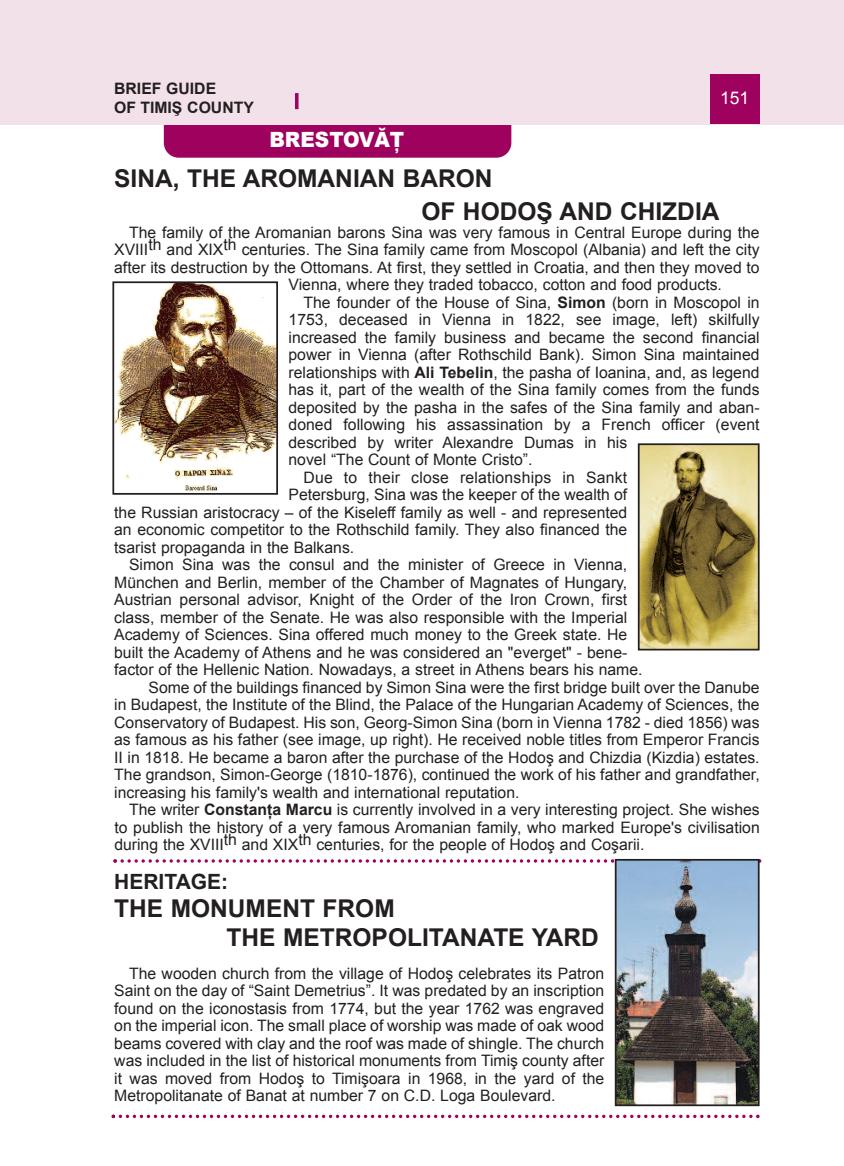
<style>
.page{position:relative;width:844px;height:1166px;background:#fff}
.page>*{position:absolute;margin:0;border:0;box-sizing:border-box;transform-origin:0 0}
.t1{font:700 24.5px/33.2px "Arial";color:#231f20}
.t2{font:900 21px "Arial";color:#fff;scale:.95 1}
.t3{font:700 21px "Arial";color:#231f20}
.t4{font:17.5px "Arial";color:#fff}
.t5{font:15.75px/17.5px "Arial";color:#231f20;text-align:justify}
.t6{font:700 15.75px/18.9px "Arial";color:#231f20}
.s1{font-weight:700}
</style>
<div class="page">
<div style="left:164px;top:94px;width:347px;height:64px;background:#9e015e;border-radius:15px"></div>
<div style="left:0;top:0;width:843px;height:124px;background:#f3e1e9"></div>
<div style="left:709px;top:74px;width:50px;height:50px;background:#9e015e"></div>
<hr style="left:295px;top:93px;width:3px;height:16px;background:#9e015e">
<svg style="left:113px;top:859px;width:648px;height:4px"></svg>
<svg style="left:111px;top:1114px;width:648px;height:4px"></svg>
<img style="left:115px;top:284px;width:160px;height:207px">
<div style="left:112px;top:281px;width:166px;height:214px;border:2px solid #231f20"></div>
<img style="left:640px;top:446px;width:116px;height:201px">
<div style="left:637px;top:443px;width:122px;height:207px;border:2px solid #231f20"></div>
<img style="left:617px;top:862px;width:139px;height:241px">
<div style="left:614px;top:859px;width:145px;height:247px;border:2px solid #231f20"></div>
<p class="t6" style="left:114px;top:79px;width:141px">BRIEF GUIDE<br>OF TIMIŞ COUNTY</p>
<p class="t4" style="left:720px;top:88px;width:31px">151</p>
<h2 class="t2" style="left:269px;top:124px;width:143px">BRESTOVĂţ</h2>
<h1 class="t1" style="left:421px;top:162px;width:299px;text-indent:-307px">SINA, THE AROMANIAN BARON<br>OF HODOŞ AND CHIZDIA</h1>
<p class="t5" style="left:129px;top:223px;width:632px">The family of the Aromanian barons Sina was very famous in Central Europe during the</p>
<p class="t5" style="left:114px;top:241px;width:646px">XVIIIth and XIXth centuries. The Sina family came from Moscopol (Albania) and left the city</p>
<p class="t5" style="left:114px;top:258px;width:646px">after its destruction by the Ottomans. At first, they settled in Croatia, and then they moved to</p>
<p class="t5" style="left:288px;top:276px;width:435px">Vienna, where they traded tobacco, cotton and food products.</p>
<p class="t5" style="left:303px;top:293px;width:457px">The founder of the House of Sina, <span class="s1">Simon</span> (born in Moscopol in</p>
<p class="t5" style="left:288px;top:311px;width:472px">1753, deceased in Vienna in 1822, see image, left) skilfully</p>
<p class="t5" style="left:288px;top:328px;width:472px">increased the family business and became the second financial</p>
<p class="t5" style="left:288px;top:346px;width:472px">power in Vienna (after Rothschild Bank). Simon Sina maintained</p>
<p class="t5" style="left:288px;top:363px;width:472px">relationships with <span class="s1">Ali Tebelin</span>, the pasha of Ioanina, and, as legend</p>
<p class="t5" style="left:288px;top:381px;width:472px">has it, part of the wealth of the Sina family comes from the funds</p>
<p class="t5" style="left:288px;top:398px;width:472px">deposited by the pasha in the safes of the Sina family and aban-</p>
<p class="t5" style="left:288px;top:416px;width:472px">doned following his assassination by a French officer (event</p>
<p class="t5" style="left:288px;top:433px;width:340px">described by writer Alexandre Dumas in his</p>
<p class="t5" style="left:288px;top:451px;width:245px">novel “The Count of Monte Cristo”.</p>
<p class="t5" style="left:303px;top:468px;width:325px">Due to their close relationships in Sankt</p>
<p class="t5" style="left:288px;top:486px;width:340px">Petersburg, Sina was the keeper of the wealth of</p>
<p class="t5" style="left:114px;top:503px;width:514px">the Russian aristocracy – of the Kiseleff family as well - and represented</p>
<p class="t5" style="left:114px;top:521px;width:514px">an economic competitor to the Rothschild family. They also financed the</p>
<p class="t5" style="left:114px;top:538px;width:241px">tsarist propaganda in the Balkans.</p>
<p class="t5" style="left:129px;top:556px;width:499px">Simon Sina was the consul and the minister of Greece in Vienna,</p>
<p class="t5" style="left:114px;top:573px;width:514px">München and Berlin, member of the Chamber of Magnates of Hungary,</p>
<p class="t5" style="left:114px;top:591px;width:514px">Austrian personal advisor, Knight of the Order of the Iron Crown, first</p>
<p class="t5" style="left:114px;top:608px;width:514px">class, member of the Senate. He was also responsible with the Imperial</p>
<p class="t5" style="left:114px;top:626px;width:514px">Academy of Sciences. Sina offered much money to the Greek state. He</p>
<p class="t5" style="left:114px;top:643px;width:514px">built the Academy of Athens and he was considered an "everget" - bene-</p>
<p class="t5" style="left:114px;top:661px;width:529px">factor of the Hellenic Nation. Nowadays, a street in Athens bears his name.</p>
<p class="t5" style="left:148px;top:678px;width:612px">Some of the buildings financed by Simon Sina were the first bridge built over the Danube</p>
<p class="t5" style="left:114px;top:696px;width:646px">in Budapest, the Institute of the Blind, the Palace of the Hungarian Academy of Sciences, the</p>
<p class="t5" style="left:114px;top:713px;width:646px">Conservatory of Budapest. His son, Georg-Simon Sina (born in Vienna 1782 - died 1856) was</p>
<p class="t5" style="left:114px;top:731px;width:646px">as famous as his father (see image, up right). He received noble titles from Emperor Francis</p>
<p class="t5" style="left:114px;top:748px;width:646px">II in 1818. He became a baron after the purchase of the Hodoş and Chizdia (Kizdia) estates.</p>
<p class="t5" style="left:114px;top:766px;width:646px">The grandson, Simon-George (1810-1876), continued the work of his father and grandfather,</p>
<p class="t5" style="left:114px;top:783px;width:406px">increasing his family's wealth and international reputation.</p>
<p class="t5" style="left:129px;top:801px;width:632px">The writer <span class="s1">Constanţa Marcu</span> is currently involved in a very interesting project. She wishes</p>
<p class="t5" style="left:114px;top:818px;width:646px">to publish the history of a very famous Aromanian family, who marked Europe's civilisation</p>
<p class="t5" style="left:114px;top:836px;width:531px">during the XVIIIth and XIXth centuries, for the people of Hodoş and Coşarii.</p>
<h2 class="t3" style="left:114px;top:870px;width:115px">HERITAGE:</h2>
<h1 class="t1" style="left:226px;top:893px;width:374px;line-height:29.4px;text-indent:-112px">THE MONUMENT FROM<br>THE METROPOLITANATE YARD</h1>
<p class="t5" style="left:114px;top:964px;width:491px;text-indent:15px">The wooden church from the village of Hodoş celebrates its Patron Saint on the day of “Saint Demetrius”. It was predated by an inscription found on the iconostasis from 1774, but the year 1762 was engraved on the imperial icon. The small place of worship was made of oak wood beams covered with clay and the roof was made of shingle. The church was included in the list of historical monuments from Timiş county after it was moved from Hodoş to Timişoara in 1968, in the yard of the Metropolitanate of Banat at number 7 on C.D. Loga Boulevard.</p>
</div>
